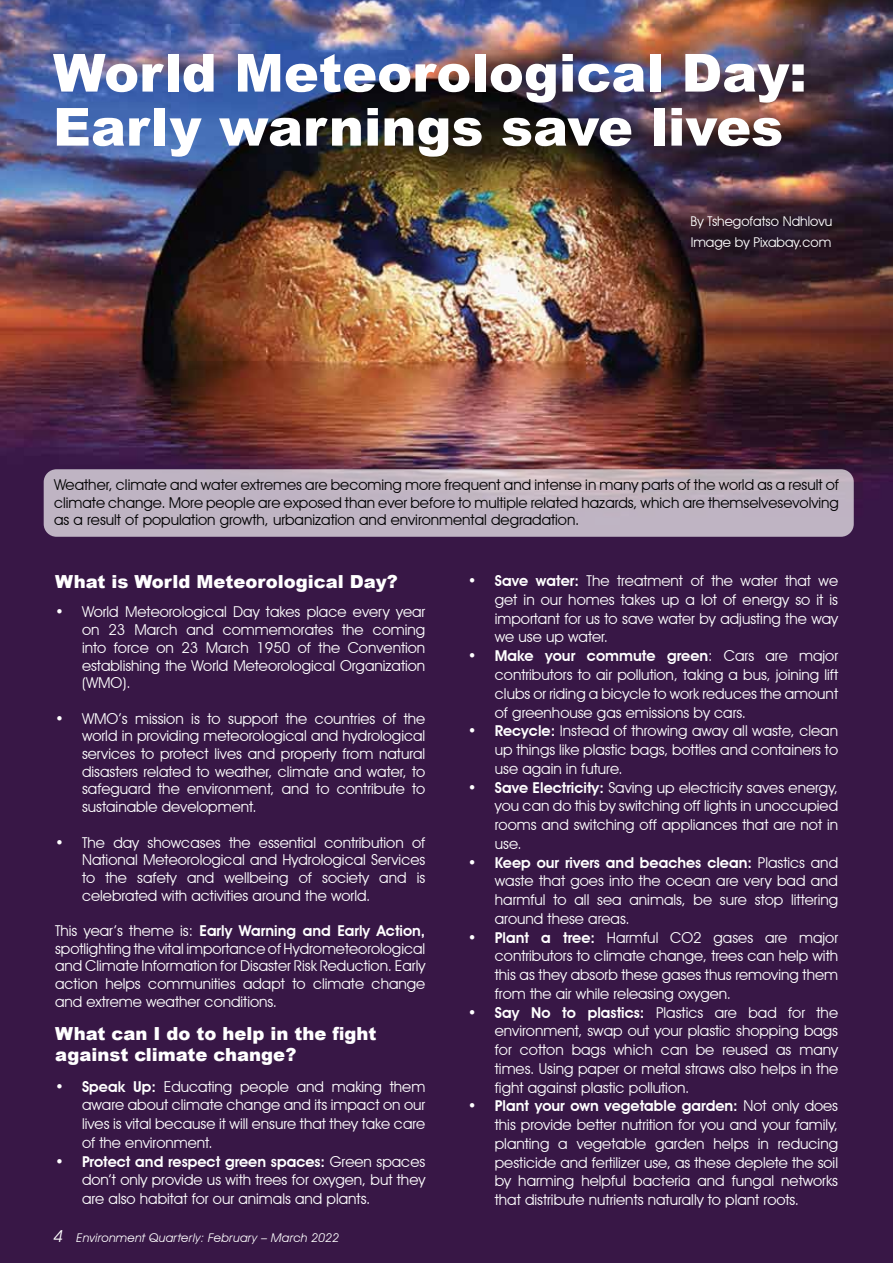
<style>
.page{position:relative;width:893px;height:1263px;background:#fff}
.page>*{position:absolute;margin:0;border:0;box-sizing:border-box;transform-origin:0 0}
.t1{font:900 52.5px/54px "Arial";color:#fff}
.t2{font:900 18px/21px "Arial";color:#fff}
.t3{font:15px/18.8px "Avant Garde IT Cby BT";color:#fff;text-align:justify}
.t4{font:15px/17.7px "Avant Garde IT Cby BT";color:#000;text-align:justify}
.t5{font:13.5px "Avant Garde IT Cby BT";color:#fff}
.t6{font:italic 12px "Avant Garde IT Cby BT";letter-spacing:.02em;color:#fff}
.s1{font-weight:600}
.s2{font-size:16.5px}
</style>
<div class="page">
<img style="left:0;top:0;width:893px;height:1263px">
<svg style="left:44px;top:469px;width:810px;height:68px;background:#c0b4c1"></svg>
<h1 class="t1" style="left:53px;top:44px;width:755px">World Meteorological Day:<br>Early warnings save lives</h1>
<p class="t5" style="left:691px;top:213px;width:143px">By Tshegofatso Ndhlovu</p>
<p class="t5" style="left:691px;top:234px;width:142px">Image by Pixabay.com</p>
<p class="t4" style="left:54px;top:476px;width:786px">Weather, climate and water extremes are becoming more frequent and intense in many parts of the world as a result of climate change. More people are exposed than ever before to multiple related hazards, which are themselvesevolving as a result of population growth, urbanization and environmental degradation.</p>
<p class="t2" style="left:55px;top:570px;width:344px">What is World Meteorological Day?</p>
<p class="t3" style="left:82px;top:603px;width:345px;line-height:17.7px;text-indent:-27px">• World Meteorological Day takes place every year on 23 March and commemorates the coming into force on 23 March 1950 of the Convention establishing the World Meteorological Organization (WMO).</p>
<p class="t3" style="left:82px;top:709px;width:345px;line-height:17.7px;text-indent:-27px">• WMO’s mission is to support the countries of the world in providing meteorological and hydrological services to protect lives and property from natural disasters related to weather, climate and water, to safeguard the environment, and to contribute to sustainable development.</p>
<p class="t3" style="left:82px;top:833px;width:345px;line-height:17.7px;text-indent:-27px">• The day showcases the essential contribution of National Meteorological and Hydrological Services to the safety and wellbeing of society and is celebrated with activities around the world.</p>
<p class="t3" style="left:55px;top:922px;width:372px;line-height:17.7px">This year’s theme is: <span class="s1">Early Warning and Early Action, </span>spotlighting the vital importance of Hydrometeorological and Climate Information for Disaster Risk Reduction. Early action helps communities adapt to climate change and extreme weather conditions.</p>
<p class="t2" style="left:55px;top:1022px;width:323px">What can I do to help in the fight against climate change?</p>
<p class="t3" style="left:82px;top:1077px;width:345px;text-indent:-27px"><span class="s1">• Speak Up:</span> Educating people and making them aware about climate change and its impact on our lives is vital because it will ensure that they take care of the environment.</p>
<p class="t3" style="left:82px;top:1152px;width:345px;text-indent:-27px"><span class="s1">• Protect and respect green spaces:</span> Green spaces don’t only provide us with trees for oxygen, but they are also habitat for our animals and plants.</p>
<p class="t6" style="left:54px;top:1231px;width:287px"><span class="s2">4</span> Environment Quarterly: February – March 2022</p>
<p class="t3" style="left:495px;top:571px;width:345px;text-indent:-27px"><span class="s1">• Save water:</span> The treatment of the water that we get in our homes takes up a lot of energy so it is important for us to save water by adjusting the way we use up water.</p>
<p class="t3" style="left:495px;top:646px;width:345px;text-indent:-27px"><span class="s1">• Make your commute green</span>: Cars are major contributors to air pollution, taking a bus, joining lift clubs or riding a bicycle to work reduces the amount of greenhouse gas emissions by cars.</p>
<p class="t3" style="left:495px;top:721px;width:345px;text-indent:-27px"><span class="s1">• Recycle:</span> Instead of throwing away all waste, clean up things like plastic bags, bottles and containers to use again in future.</p>
<p class="t3" style="left:495px;top:778px;width:345px;text-indent:-27px"><span class="s1">• Save Electricity:</span> Saving up electricity saves energy, you can do this by switching off lights in unoccupied rooms and switching off appliances that are not in use.</p>
<p class="t3" style="left:495px;top:853px;width:345px;text-indent:-27px"><span class="s1">• Keep our rivers and beaches clean:</span> Plastics and waste that goes into the ocean are very bad and harmful to all sea animals, be sure stop littering around these areas.</p>
<p class="t3" style="left:495px;top:928px;width:345px;text-indent:-27px"><span class="s1">• Plant a tree:</span> Harmful CO2 gases are major contributors to climate change, trees can help with this as they absorb these gases thus removing them from the air while releasing oxygen.</p>
<p class="t3" style="left:495px;top:1003px;width:345px;text-indent:-27px"><span class="s1">• Say No to plastics:</span> Plastics are bad for the environment, swap out your plastic shopping bags for cotton bags which can be reused as many times. Using paper or metal straws also helps in the fight against plastic pollution.</p>
<p class="t3" style="left:495px;top:1096px;width:345px;text-indent:-27px"><span class="s1">• Plant your own vegetable garden:</span> Not only does this provide better nutrition for you and your family, planting a vegetable garden helps in reducing pesticide and fertilizer use, as these deplete the soil by harming helpful bacteria and fungal networks that distribute nutrients naturally to plant roots.</p>
</div>
